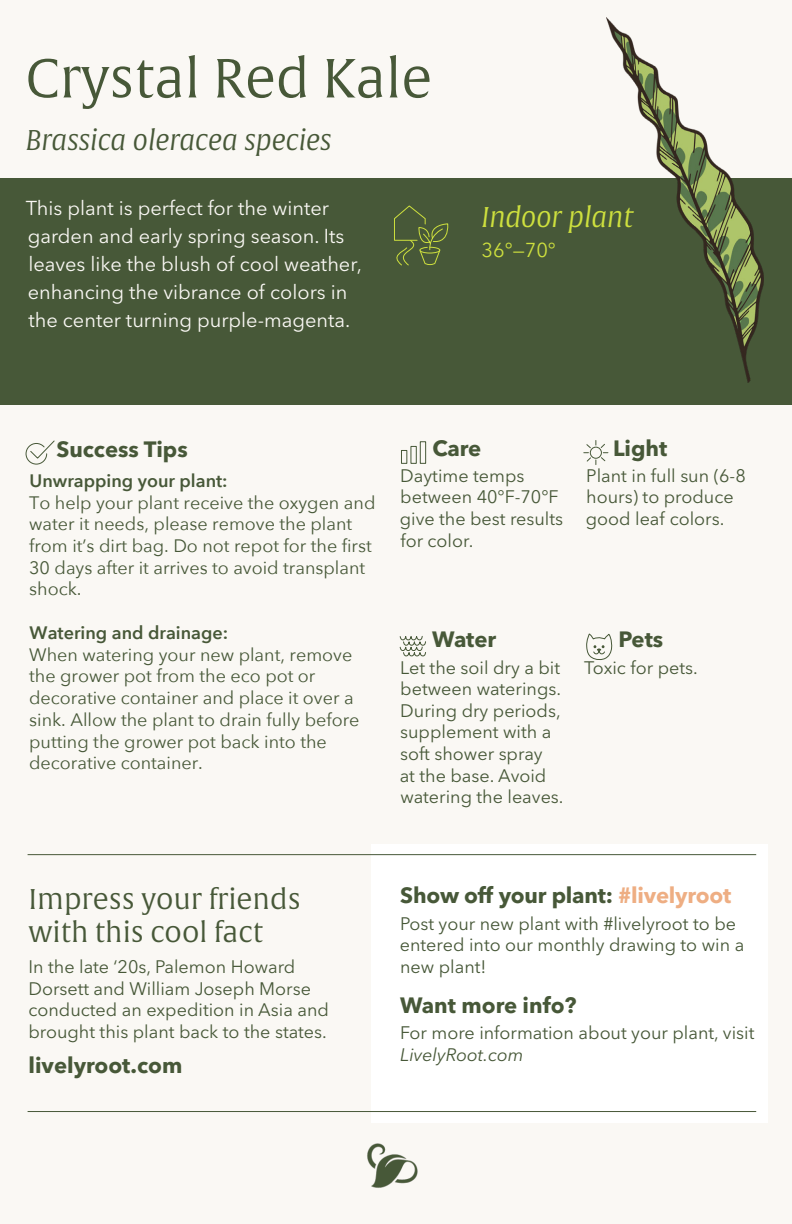
<style>
.page{position:relative;width:792px;height:1224px;background:#faf8f4}
.page>*{position:absolute;margin:0;border:0;box-sizing:border-box;transform-origin:0 0}
.Header_1{font:54px "Alverata Lt";color:#475838}
.Header_1-2{font:28px/33.6px "Alverata Lt";color:#475838}
.Header_1-3{font:italic 28px "Alverata Lt";color:#475838}
.Header_1-4{font:italic 28px "Alverata Lt";color:#cee03e}
.Header_1-5{font:700 22px "Avenir Next LT Pro";color:#475838}
.Header_1-6{font:20px/28px "Avenir Next LT Pro";color:#faf8f4}
.Header_1-7{font:20px "Avenir Next LT Pro";color:#cee03e}
.Header_1-8{font:18px/21.6px "Avenir Next LT Pro";color:#475838}
.Header_1-9{font:18px/21.8px "Avenir Next";color:#475838}
.s1{font-weight:600}
.s2{color:#eeae83}
.s3{font-style:italic}
</style>
<div class="page">
<div style="left:0;top:179px;width:792px;height:226px;background:#475838"></div>
<svg style="left:394px;top:205px;width:55px;height:61px"></svg>
<img style="left:607px;top:18px;width:156px;height:365px">
<div style="left:371px;top:844px;width:396px;height:278px;background:#fff"></div>
<div style="left:420px;top:441px;width:6px;height:23px;border:1px solid #475838"></div>
<div style="left:411px;top:446px;width:6px;height:18px;border:1px solid #475838"></div>
<div style="left:401px;top:450px;width:6px;height:14px;border:1px solid #475838"></div>
<svg style="left:583px;top:440px;width:26px;height:25px"></svg>
<svg style="left:400px;top:636px;width:26px;height:21px"></svg>
<svg style="left:586px;top:634px;width:27px;height:26px"></svg>
<svg style="left:25px;top:440px;width:30px;height:25px"></svg>
<hr style="left:28px;top:854px;width:728px;height:1px;background:#475838">
<hr style="left:28px;top:1111px;width:728px;height:1px;background:#475838">
<img style="left:367px;top:1143px;width:51px;height:45px">
<p class="Header_1" style="left:25px;top:46px;width:409px">Crystal Red Kale</p>
<p class="Header_1-3" style="left:26px;top:123px;width:307px">Brassica oleracea species</p>
<p class="Header_1-6" style="left:26px;top:194px;width:337px">This plant is perfect for the winter garden and early spring season. Its leaves like the blush of cool weather, enhancing the vibrance of colors in the center turning purple-magenta.</p>
<p class="Header_1-4" style="left:481px;top:200px;width:154px">Indoor plant</p>
<p class="Header_1-7" style="left:482px;top:238px;width:76px">36°—70°</p>
<p class="Header_1-5" style="left:613px;top:434px;width:56px">Light</p>
<p class="Header_1-8" style="left:586px;top:465px;width:161px">Plant in full sun (6-8 hours) to produce good leaf colors.</p>
<p class="Header_1-5" style="left:433px;top:434px;width:50px">Care</p>
<p class="Header_1-8" style="left:400px;top:465px;width:165px">Daytime temps between 40°F-70°F give the best results for color.</p>
<p class="Header_1-5" style="left:56px;top:436px;width:133px">Success Tips</p>
<p class="Header_1-9" style="left:29px;top:469px;width:348px"><span class="s1">Unwrapping your plant:<br></span>To help your plant receive the oxygen and water it needs, please remove the plant from it’s dirt bag. Do not repot for the first<br>30 days after it arrives to avoid transplant shock.</p>
<p class="Header_1-9" style="left:29px;top:621px;width:332px"><span class="s1">Watering and drainage:<br></span>When watering your new plant, remove the grower pot from the eco pot or decorative container and place it over a sink. Allow the plant to drain fully before putting the grower pot back into the decorative container.</p>
<p class="Header_1-5" style="left:619px;top:626px;width:46px">Pets</p>
<p class="Header_1-5" style="left:432px;top:626px;width:65px">Water</p>
<p class="Header_1-8" style="left:400px;top:657px;width:165px">Let the soil dry a bit between waterings.<br>During dry periods, supplement with a soft shower spray<br>at the base. Avoid watering the leaves.</p>
<p class="Header_1-8" style="left:584px;top:657px;width:115px">Toxic for pets.</p>
<p class="Header_1-2" style="left:28px;top:883px;width:274px">Impress your friends with this cool fact</p>
<p class="Header_1-8" style="left:28px;top:956px;width:302px">In the late ‘20s, Palemon Howard Dorsett and William Joseph Morse conducted an expedition in Asia and brought this plant back to the states.</p>
<p class="Header_1-5" style="left:28px;top:1052px;width:155px">livelyroot.com</p>
<p class="Header_1-5" style="left:400px;top:882px;width:332px">Show off your plant: <span class="s2">#livelyroot</span></p>
<p class="Header_1-8" style="left:400px;top:913px;width:346px">Post your new plant with #livelyroot to be entered into our monthly drawing to win a new plant!</p>
<p class="Header_1-5" style="left:400px;top:992px;width:178px">Want more info?</p>
<p class="Header_1-8" style="left:400px;top:1022px;width:356px">For more information about your plant, visit<br><span class="s3">LivelyRoot.com</span></p>
</div>
